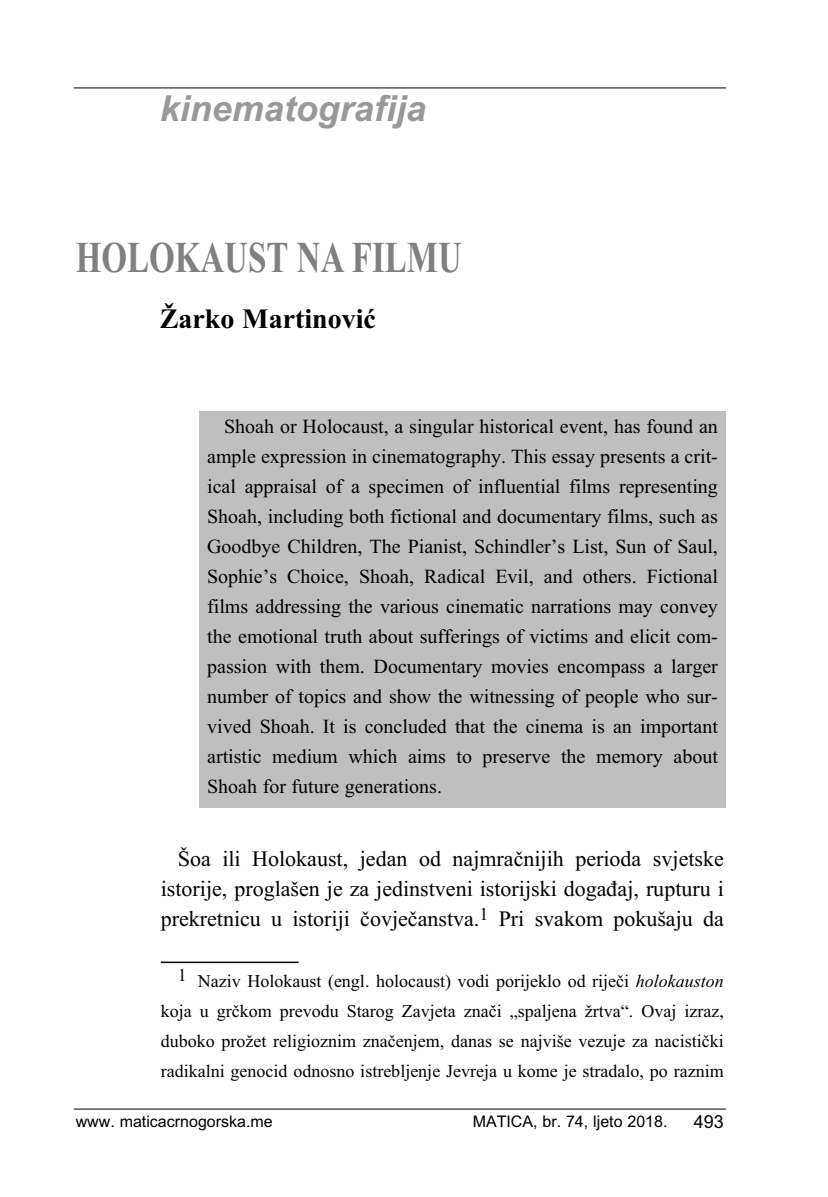
<style>
.page{position:relative;width:828px;height:1197px;background:#fff}
.page>*{position:absolute;margin:0;border:0;box-sizing:border-box;transform-origin:0 0}
.t1{font:700 44px "Times New Roman";color:#808080;scale:.75 1}
.t2{font:italic 700 36px "Arial";color:#999}
.t3{font:700 28px "Times New Roman";color:#000}
.t4{font:22px/30px "Times New Roman";color:#000;text-align:justify}
.t5{font:20px/30px "Times New Roman";color:#000;text-align:justify}
.t6{font:18px/30px "Times New Roman";color:#000;text-align:justify}
.t7{font:18px "Arial";color:#000}
.t8{font:16px "Arial";color:#000}
.s1{font-style:italic}
</style>
<div class="page">
<hr style="left:74px;top:1108px;width:652px;height:1px;background:#000">
<hr style="left:74px;top:87px;width:652px;height:1px;background:#000">
<hr style="left:161px;top:961px;width:137px;height:1px;background:#000">
<div style="left:199px;top:411px;width:527px;height:396px;background:#bfbfbf"></div>
<h2 class="t2" style="left:160px;top:87px;width:268px">kinematografija</h2>
<h1 class="t1" style="left:76px;top:231px;width:516px">HOLOKAUST NA FILMU</h1>
<h3 class="t3" style="left:160px;top:302px;width:218px">Žarko Martinović</h3>
<p class="t5" style="left:207px;top:410px;width:512px;text-indent:17px">Shoah or Holocaust, a singular historical event, has found an ample expression in cinematography. This essay presents a crit&shy;ical appraisal of a specimen of influential films representing Shoah, including both fictional and documentary films, such as Goodbye Children, The Pianist, Schindler’s List, Sun of Saul, Sophie’s Choice, Shoah, Radical Evil, and others. Fictional films addressing the various cinematic narrations may convey the emotional truth about sufferings of victims and elicit com&shy;passion with them. Documentary movies encompass a larger number of topics and show the witnessing of people who sur&shy;vived Shoah. It is concluded that the cinema is an important artistic medium which aims to preserve the memory about Shoah for future generations.</p>
<p class="t4" style="left:161px;top:843px;width:564px;text-indent:17px">Šoa ili Holokaust, jedan od najmračnijih perioda svjetske istorije, proglašen je za jedinstveni istorijski događaj, rupturu i prekretnicu u istoriji čovječanstva.<sup>1</sup> Pri svakom pokušaju da</p>
<p class="t6" style="left:161px;top:965px;width:564px;text-indent:17px">1 Naziv Holokaust (engl. holocaust) vodi porijeklo od riječi <span class="s1">holokauston </span>koja u grčkom prevodu Starog Zavjeta znači „spaljena žrtva“. Ovaj izraz, duboko prožet religioznim značenjem, danas se najviše vezuje za nacistički radikalni genocid odnosno istrebljenje Jevreja u kome je stradalo, po raznim</p>
<p class="t8" style="left:76px;top:1112px;width:198px">www. maticacrnogorska.me</p>
<p class="t8" style="left:473px;top:1112px;width:196px">MATICA, br. 74, ljeto 2018.</p>
<p class="t7" style="left:694px;top:1110px;width:32px">493</p>
</div>
